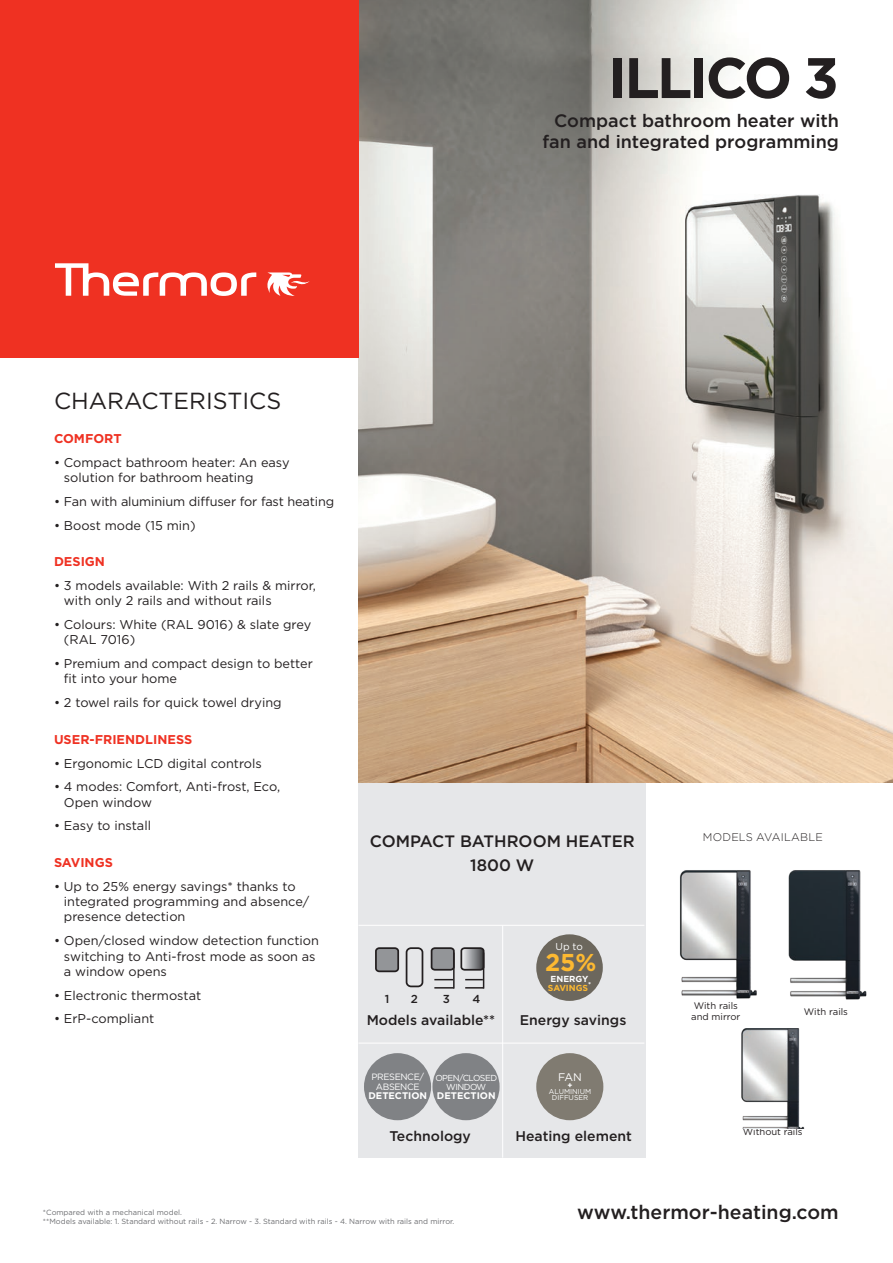
<style>
.page{position:relative;width:893px;height:1263px;background:#fff}
.page>*{position:absolute;margin:0;border:0;box-sizing:border-box;transform-origin:0 0}
.t1{font:700 57px "Gotham";letter-spacing:-.05em;color:#231f20}
.t2{font:700 24.45px "Gotham";color:#fdb931}
.t3{font:23.25px "Gotham";color:#231f20}
.t4{font:500 19.5px "Gotham";color:#231f20}
.t5{font:500 18px/21px "Gotham";color:#231f20;text-align:right}
.t6{font:500 16.5px/24px "Gotham";color:#231f20;text-align:center}
.t7{font:500 14.1px "Gotham";color:#231f20}
.t8{font:12.75px/15.3px "Gotham";color:#231f20}
.t9{font:700 12.75px "Gotham";color:#ef3122}
.t10{font:500 11.55px "Gotham";color:#231f20}
.t11{font:300 11.1px "Gotham";letter-spacing:.015em;color:#231f20}
.t12{font:10.95px "Gotham";color:#fff}
.t13{font:9.9px "Gotham";color:#fff}
.t14{font:700 9.6px "Gotham";color:#fff}
.t15{font:9.45px/10.5px "Gotham";color:#231f20}
.t16{font:9.15px/9.6px "Gotham";letter-spacing:-.04em;color:#fff;text-align:center}
.t17{font:8.7px/9.6px "Gotham";letter-spacing:-.06em;color:#fff;text-align:center}
.t18{font:700 8.7px/8.7px "Gotham";color:#fdb931;text-align:center}
.t19{font:700 7.95px "Gotham";color:#fff}
.t20{font:7.5px/9px "Gotham";color:#6c6d70}
.t21{font:7.05px/6.1px "Gotham";color:#fff;text-align:center}
.s1{color:#fff}
</style>
<div class="page">
<div style="left:358px;top:773px;width:287px;height:384px;background:#e6e7e9"></div>
<hr style="left:358px;top:1043px;width:286px;height:1px;background:#fff">
<hr style="left:358px;top:925px;width:286px;height:1px;background:#fff">
<hr style="left:502px;top:925px;width:1px;height:232px;background:#fff">
<img style="left:358px;top:0;width:535px;height:782px">
<div style="left:0;top:0;width:359px;height:357px;background:#ef3122"></div>
<svg style="left:267px;top:272px;width:43px;height:24px"></svg>
<svg style="left:55px;top:263px;width:201px;height:33px"></svg>
<div style="left:536px;top:934px;width:67px;height:67px;background:#6c675d;border-radius:50%"></div>
<div style="left:536px;top:1053px;width:67px;height:67px;background:#807b71;border-radius:50%"></div>
<div style="left:376px;top:948px;width:22px;height:23px;background:#939598;border-radius:3px"></div>
<div style="left:375px;top:947px;width:24px;height:25px;border:2px solid #231f20;border-radius:3px"></div>
<div style="left:406px;top:947px;width:17px;height:40px;border:2px solid #231f20;border-radius:4px"></div>
<img style="left:788px;top:870px;width:79px;height:130px">
<img style="left:680px;top:870px;width:77px;height:129px">
<img style="left:741px;top:1028px;width:64px;height:101px">
<div style="left:364px;top:1053px;width:67px;height:67px;background:#808285;border-radius:50%"></div>
<div style="left:432px;top:1053px;width:68px;height:67px;background:#808285;border-radius:50%"></div>
<hr style="left:453px;top:952px;width:2px;height:36px;background:#231f20">
<svg style="left:434px;top:987px;width:19px;height:1px"></svg>
<svg style="left:434px;top:979px;width:19px;height:1px"></svg>
<svg style="left:430px;top:947px;width:55px;height:24px"></svg>
<hr style="left:483px;top:952px;width:1px;height:36px;background:#231f20">
<svg style="left:465px;top:987px;width:18px;height:1px"></svg>
<svg style="left:465px;top:979px;width:18px;height:1px"></svg>
<h1 class="t1" style="left:608px;top:40px;width:232px">ILLICO 3</h1>
<h3 class="t5" style="left:542px;top:110px;width:298px">Compact bathroom heater with fan and integrated programming</h3>
<h3 class="t3" style="left:54px;top:386px;width:229px">CHARACTERISTICS</h3>
<p class="t9" style="left:54px;top:430px;width:69px">COMFORT</p>
<p class="t8" style="left:64px;top:454px;width:227px;text-indent:-10px">• Compact bathroom heater: An easy solution for bathroom heating</p>
<p class="t8" style="left:54px;top:493px;width:282px">• Fan with aluminium diffuser for fast heating</p>
<p class="t8" style="left:54px;top:517px;width:143px">• Boost mode (15 min)</p>
<p class="t9" style="left:54px;top:553px;width:53px">DESIGN</p>
<p class="t8" style="left:64px;top:577px;width:254px;text-indent:-10px">• 3 models available: With 2 rails &amp; mirror, with only 2 rails and without rails</p>
<p class="t8" style="left:64px;top:616px;width:249px;text-indent:-10px">• Colours: White (RAL 9016) &amp; slate grey (RAL 7016)</p>
<p class="t8" style="left:64px;top:656px;width:251px;text-indent:-10px">• Premium and compact design to better fit into your home</p>
<p class="t8" style="left:54px;top:695px;width:229px">• 2 towel rails for quick towel drying</p>
<p class="t9" style="left:54px;top:731px;width:140px">USER-FRIENDLINESS</p>
<p class="t8" style="left:54px;top:755px;width:209px">• Ergonomic LCD digital controls</p>
<p class="t8" style="left:64px;top:779px;width:218px;text-indent:-10px">• 4 modes: Comfort, Anti-frost, Eco,<br>Open window</p>
<p class="t8" style="left:54px;top:818px;width:99px">• Easy to install</p>
<p class="t9" style="left:54px;top:854px;width:60px">SAVINGS</p>
<p class="t8" style="left:64px;top:878px;width:247px;text-indent:-10px">• Up to 25% energy savings* thanks to integrated programming and absence/ presence detection</p>
<p class="t8" style="left:64px;top:933px;width:257px;text-indent:-10px">• Open/closed window detection function switching to Anti-frost mode as soon as a window opens</p>
<p class="t8" style="left:54px;top:987px;width:149px">• Electronic thermostat</p>
<p class="t8" style="left:54px;top:1011px;width:102px">• ErP-compliant</p>
<p class="t6" style="left:370px;top:829px;width:266px">COMPACT BATHROOM HEATER<br>1800 W</p>
<p class="t10" style="left:385px;top:992px;width:6px">1</p>
<p class="t10" style="left:411px;top:992px;width:9px">2</p>
<p class="t10" style="left:443px;top:992px;width:9px">3</p>
<p class="t10" style="left:472px;top:992px;width:9px">4</p>
<p class="t13" style="left:555px;top:941px;width:29px">Up to</p>
<p class="t18" style="left:548px;top:974px;width:45px"><span class="s1">ENERGY<br></span>SAVINGS<sup>*</sup></p>
<h2 class="t2" style="left:545px;top:949px;width:53px">25%</h2>
<p class="t7" style="left:367px;top:1011px;width:130px">Models available**</p>
<p class="t7" style="left:520px;top:1011px;width:108px">Energy savings</p>
<p class="t16" style="left:371px;top:1072px;width:54px">PRESENCE/<br>ABSENCE</p>
<p class="t14" style="left:368px;top:1090px;width:60px">DETECTION</p>
<p class="t17" style="left:435px;top:1072px;width:63px">OPEN/CLOSED<br>WINDOW</p>
<p class="t14" style="left:437px;top:1090px;width:60px">DETECTION</p>
<p class="t12" style="left:558px;top:1070px;width:25px">FAN</p>
<p class="t19" style="left:567px;top:1079px;width:7px">+</p>
<p class="t21" style="left:549px;top:1088px;width:44px">ALUMINIUM<br>DIFFUSER</p>
<p class="t7" style="left:389px;top:1126px;width:83px">Technology</p>
<p class="t7" style="left:515px;top:1127px;width:118px">Heating element</p>
<p class="t11" style="left:703px;top:829px;width:121px">MODELS AVAILABLE</p>
<p class="t15" style="left:691px;top:1000px;width:51px">With rails and mirror</p>
<p class="t15" style="left:804px;top:1006px;width:46px">With rails</p>
<p class="t15" style="left:743px;top:1126px;width:61px">Without rails</p>
<p class="t20" style="left:43px;top:1208px;width:413px">*Compared with a mechanical model.<br>**Models available: 1. Standard without rails - 2. Narrow - 3. Standard with rails - 4. Narrow with rails and mirror.</p>
<h3 class="t4" style="left:577px;top:1199px;width:263px">www.thermor-heating.com</h3>
</div>
